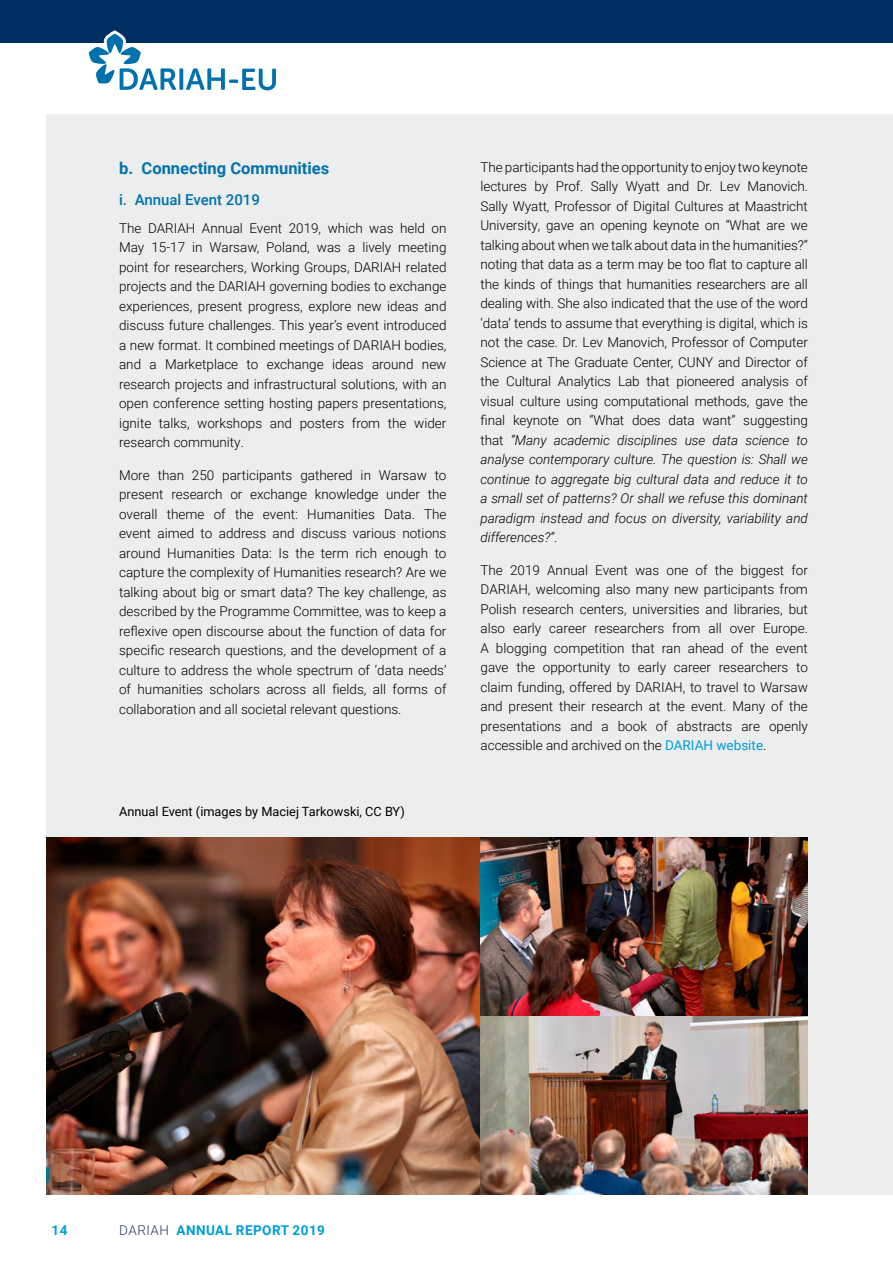
<style>
.page{position:relative;width:893px;height:1263px;background:#fff}
.page>*{position:absolute;margin:0;border:0;box-sizing:border-box;transform-origin:0 0}
._19-H2{font:700 16.5px "Roboto";color:#0171ad}
._19-H3-0B4{font:500 15px "Roboto";color:#0171ad}
._19-Body_3{font:300 13.5px/19.5px "Roboto";color:#000;text-align:justify}
.t1{font:700 13.5px "Roboto";letter-spacing:.035em;color:#009dd7}
._19-Diagram-Body{font:12.75px "Roboto";color:#000}
.s1{font-style:italic}
.s2{font-weight:400;color:#009dd7}
.s3{font-weight:300;color:#2b3960}
</style>
<div class="page">
<div style="left:47px;top:115px;width:846px;height:1080px;background:#eceded"></div>
<div style="left:0;top:0;width:893px;height:43px;background:#002e60"></div>
<img style="left:47px;top:838px;width:761px;height:357px">
<svg style="left:179px;top:68px;width:4px;height:22px"></svg>
<svg style="left:88px;top:30px;width:88px;height:60px"></svg>
<svg style="left:186px;top:68px;width:90px;height:22px"></svg>
<p class="_19-H2" style="left:119px;top:157px;width:212px">b. Connecting Communities</p>
<p class="_19-H3-0B4" style="left:119px;top:189px;width:142px">i. Annual Event 2019</p>
<p class="_19-Body_3" style="left:119px;top:218px;width:329px">The DARIAH Annual Event 2019, which was held on May 15-17 in Warsaw, Poland, was a lively meeting point for researchers, Working Groups, DARIAH related projects and the DARIAH governing bodies to exchange experiences, present progress, explore new ideas and discuss future challenges. This year’s event introduced a new format. It combined meetings of DARIAH bodies, and a Marketplace to exchange ideas around new research projects and infrastructural solutions, with an open conference setting hosting papers presentations, ignite talks, workshops and posters from the wider research community.</p>
<p class="_19-Body_3" style="left:119px;top:464px;width:329px">More than 250 participants gathered in Warsaw to present research or exchange knowledge under the overall theme of the event: Humanities Data. The event aimed to address and discuss various notions around Humanities Data: Is the term rich enough to capture the complexity of Humanities research? Are we talking about big or smart data? The key challenge, as described by the Programme Committee, was to keep a reflexive open discourse about the function of data for specific research questions, and the development of a culture to address the whole spectrum of ‘data needs’ of humanities scholars across all fields, all forms of collaboration and all societal relevant questions.</p>
<p class="_19-Diagram-Body" style="left:119px;top:803px;width:287px">Annual Event (images by Maciej Tarkowski, CC BY)</p>
<p class="_19-Body_3" style="left:480px;top:157px;width:329px">The participants had the opportunity to enjoy two keynote lectures by Prof. Sally Wyatt and Dr. Lev Manovich.<br>Sally Wyatt, Professor of Digital Cultures at Maastricht University, gave an opening keynote on “What are we talking about when we talk about data in the humanities?” noting that data as a term may be too flat to capture all the kinds of things that humanities researchers are all dealing with. She also indicated that the use of the word ‘data’ tends to assume that everything is digital, which is not the case. Dr. Lev Manovich, Professor of Computer Science at The Graduate Center, CUNY and Director of the Cultural Analytics Lab that pioneered analysis of visual culture using computational methods, gave the final keynote on “What does data want” suggesting that <span class="s1">“Many academic disciplines use data science to analyse contemporary culture. The question is: Shall we continue to aggregate big cultural data and reduce it to a small set of patterns? Or shall we refuse this dominant paradigm instead and focus on diversity, variability and differences?”</span>.</p>
<p class="_19-Body_3" style="left:480px;top:559px;width:329px">The 2019 Annual Event was one of the biggest for DARIAH, welcoming also many new participants from Polish research centers, universities and libraries, but also early career researchers from all over Europe.<br>A blogging competition that ran ahead of the event gave the opportunity to early career researchers to claim funding, offered by DARIAH, to travel to Warsaw and present their research at the event. Many of the presentations and a book of abstracts are openly accessible and archived on the <span class="s2">DARIAH website</span>.</p>
<p class="t1" style="left:52px;top:1220px;width:17px">14</p>
<p class="t1" style="left:119px;top:1220px;width:207px"><span class="s3">DARIAH</span> ANNUAL REPORT 2019</p>
</div>
